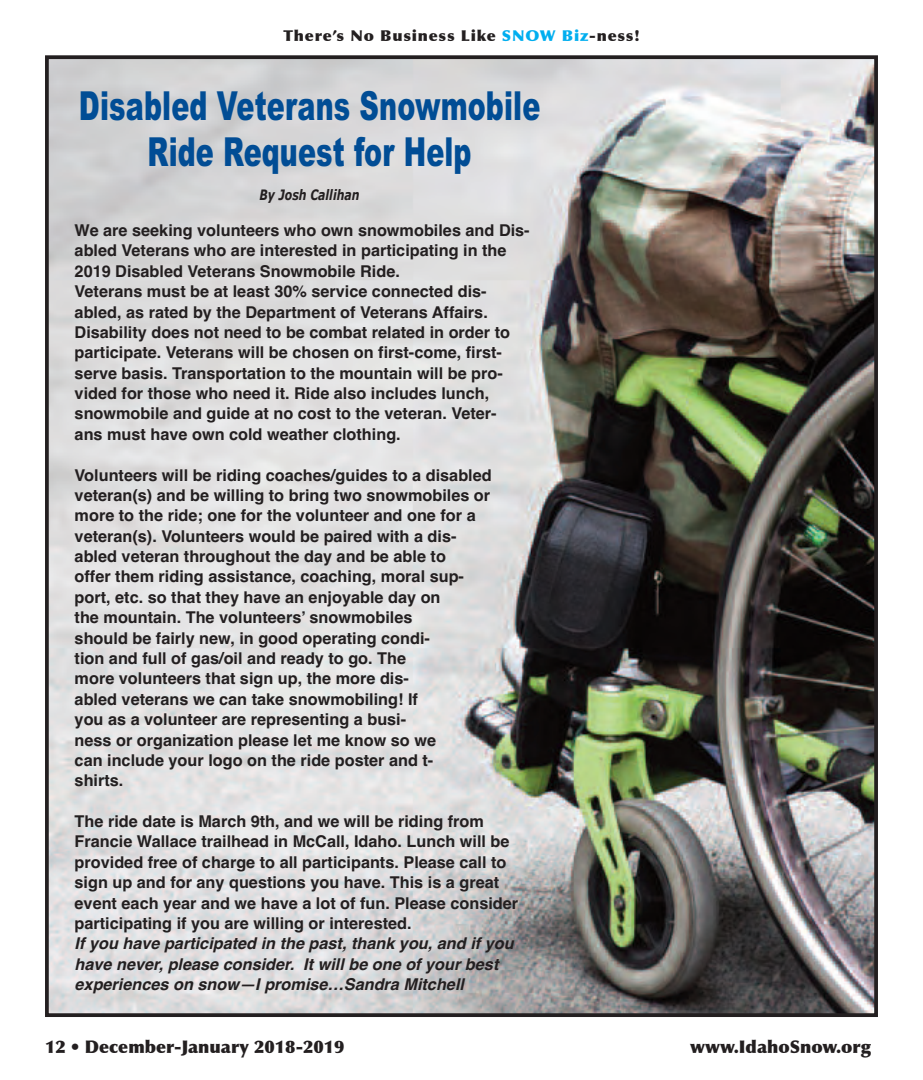
<style>
.page{position:relative;width:923px;height:1080px;background:#fff}
.page>*{position:absolute;margin:0;border:0;box-sizing:border-box;transform-origin:0 0}
.t1{font:900 40px/45.8px "Arial";letter-spacing:.005em;color:#014d95;text-align:center;scale:.67 1}
.t2{font:900 17.5px "Optima";color:#231f20}
.t3{font:700 16.25px/20.4px "Helvetica";color:#231f20}
.t4{font:italic 700 16.25px/20.4px "Helvetica";color:#231f20}
.t5{font:900 15px "Optima";letter-spacing:.05em;color:#231f20;scale:1.05 1}
.t6{font:italic 700 14.25px "Verdana";color:#231f20;scale:.76 1}
.s1{color:#00aeef}
</style>
<div class="page">
<img style="left:50px;top:60px;width:823px;height:952px">
<div style="left:45px;top:55px;width:833px;height:962px;border:4px solid #231f20"></div>
<p class="t5" style="left:283px;top:26px;width:341px">There’s No Business Like <span class="s1">SNOW Biz</span>-ness!</p>
<h1 class="t1" style="left:79px;top:84px;width:690px">Disabled Veterans Snowmobile<br>Ride Request for Help</h1>
<p class="t6" style="left:259px;top:186px;width:133px">By Josh Callihan</p>
<p class="t3" style="left:75px;top:220px;width:456px">We are seeking volunteers who own snowmobiles and Dis&shy;abled Veterans who are interested in participating in the 2019 Disabled Veterans Snowmobile Ride.<br>Veterans must be at least 30% service connected dis&shy;abled, as rated by the Department of Veterans Affairs.<br>Disability does not need to be combat related in order to participate. Veterans will be chosen on first-come, first&shy;serve basis. Transportation to the mountain will be pro&shy;vided for those who need it. Ride also includes lunch, snowmobile and guide at no cost to the veteran. Veter-<br>ans must have own cold weather clothing.</p>
<p class="t3" style="left:75px;top:465px;width:418px">Volunteers will be riding coaches/guides to a disabled veteran(s) and be willing to bring two snowmobiles or more to the ride; one for the volunteer and one for a veteran(s). Volunteers would be paired with a dis&shy;abled veteran throughout the day and be able to<br>offer them riding assistance, coaching, moral sup&shy;port, etc. so that they have an enjoyable day on<br>the mountain. The volunteers’ snowmobiles<br>should be fairly new, in good operating condi-<br>tion and full of gas/oil and ready to go. The<br>more volunteers that sign up, the more dis-<br>abled veterans we can take snowmobiling! If<br>you as a volunteer are representing a busi-<br>ness or organization please let me know so we<br>can include your logo on the ride poster and t-<br>shirts.</p>
<p class="t3" style="left:75px;top:811px;width:445px">The ride date is March 9th, and we will be riding from Francie Wallace trailhead in McCall, Idaho. Lunch will be provided free of charge to all participants. Please call to sign up and for any questions you have. This is a great event each year and we have a lot of fun. Please consider participating if you are willing or interested.</p>
<p class="t4" style="left:75px;top:933px;width:440px">If you have participated in the past, thank you, and if you have never, please consider. It will be one of your best experiences on snow—I promise…Sandra Mitchell</p>
<p class="t2" style="left:45px;top:1036px;width:301px">12 • December-January 2018-2019</p>
<p class="t2" style="left:690px;top:1036px;width:183px">www.IdahoSnow.org</p>
</div>
